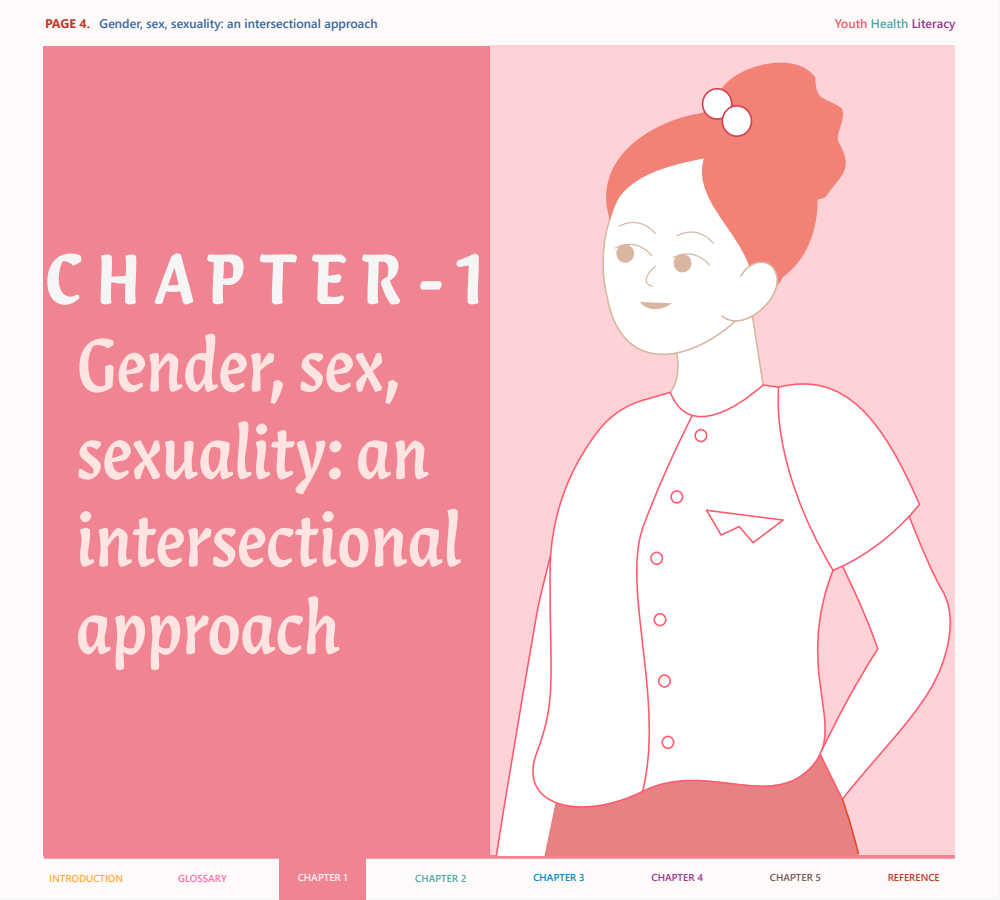
<style>
.page{position:relative;width:1000px;height:900px;background:#fff}
.page>*{position:absolute;margin:0;border:0;box-sizing:border-box;transform-origin:0 0}
.Paragraph_titles{font:600 75px/87.5px "Lisbeth";color:#ffe4e1}
.Paragraph_titles-2{font:700 71.25px "Lisbeth";letter-spacing:.2em;color:#f5f5f5}
.t1{font:600 12.5px "Segoe UI";color:#369}
.t2{font:600 12.5px "Segoe UI";color:#94348d}
.t3{font:700 12.5px "Segoe UI";color:#c03826}
.t4{font:600 10px "Segoe UI";color:#ffaa37}
.t5{font:600 10px "Segoe UI";color:#c03826}
.t6{font:600 10px "Segoe UI";color:#fc6ea9}
.t7{font:600 10px "Segoe UI";color:#fffafa}
.t8{font:600 10px "Segoe UI";color:#4aa7a4}
.t9{font:600 10px "Segoe UI";color:#0089c0}
.t10{font:600 10px "Segoe UI";color:#94348d}
.t11{font:600 10px "Segoe UI";color:#785555}
.s1{color:#eb5b6f}
.s2{color:#4aa7a4}
</style>
<div class="page">
<div style="left:1px;top:1px;width:998px;height:898px;background:#fffafa"></div>
<div style="left:279px;top:855px;width:86px;height:45px;background:#f08493"></div>
<svg style="left:44px;top:855px;width:911px;height:4px;background:#f08c9a"></svg>
<div style="left:44px;top:46px;width:446px;height:810px;background:#f08493"></div>
<div style="left:490px;top:46px;width:465px;height:809px;background:#ffd2d7"></div>
<svg style="left:490px;top:738px;width:439px;height:118px"></svg>
<svg style="left:608px;top:307px;width:154px;height:63px"></svg>
<svg style="left:602px;top:123px;width:216px;height:184px"></svg>
<svg style="left:667px;top:62px;width:179px;height:148px"></svg>
<svg style="left:720px;top:255px;width:61px;height:79px"></svg>
<svg style="left:527px;top:822px;width:341px;height:34px;background:#ec9c9d"></svg>
<svg style="left:515px;top:412px;width:102px;height:410px"></svg>
<svg style="left:921px;top:544px;width:30px;height:257px"></svg>
<div style="left:703px;top:89px;width:29px;height:30px;background:#fff;border-radius:50%"></div>
<div style="left:702px;top:88px;width:31px;height:32px;border:2px solid #d43d51;border-radius:50%"></div>
<div style="left:722px;top:106px;width:29px;height:30px;background:#fff;border-radius:50%"></div>
<div style="left:722px;top:105px;width:30px;height:32px;border:2px solid #d43d51;border-radius:50%"></div>
<svg style="left:617px;top:370px;width:304px;height:485px;background:#fce6e7"></svg>
<svg style="left:639px;top:300px;width:33px;height:11px"></svg>
<svg style="left:672px;top:224px;width:42px;height:48px;background:#f8f2ee"></svg>
<svg style="left:614px;top:215px;width:43px;height:73px;background:#faf6f3"></svg>
<p class="t3" style="left:45px;top:12px;width:47px">PAGE 4.</p>
<p class="t1" style="left:100px;top:12px;width:279px">Gender, sex, sexuality: an intersectional approach</p>
<p class="t2" style="left:835px;top:12px;width:122px"><span class="s1">Youth</span> <span class="s2">Health</span> Literacy</p>
<p class="Paragraph_titles-2" style="left:45px;top:219px;width:439px">CHAPTER-1</p>
<p class="Paragraph_titles" style="left:76px;top:314px;width:387px">Gender, sex, sexuality: an intersectional approach</p>
<p class="t4" style="left:49px;top:869px;width:75px">INTRODUCTION</p>
<p class="t6" style="left:178px;top:869px;width:50px">GLOSSARY</p>
<p class="t7" style="left:298px;top:868px;width:51px">CHAPTER 1</p>
<p class="t8" style="left:415px;top:869px;width:53px">CHAPTER 2</p>
<p class="t9" style="left:533px;top:868px;width:53px">CHAPTER 3</p>
<p class="t10" style="left:652px;top:868px;width:53px">CHAPTER 4</p>
<p class="t11" style="left:770px;top:868px;width:53px">CHAPTER 5</p>
<p class="t5" style="left:888px;top:868px;width:54px">REFERENCE</p>
</div>
